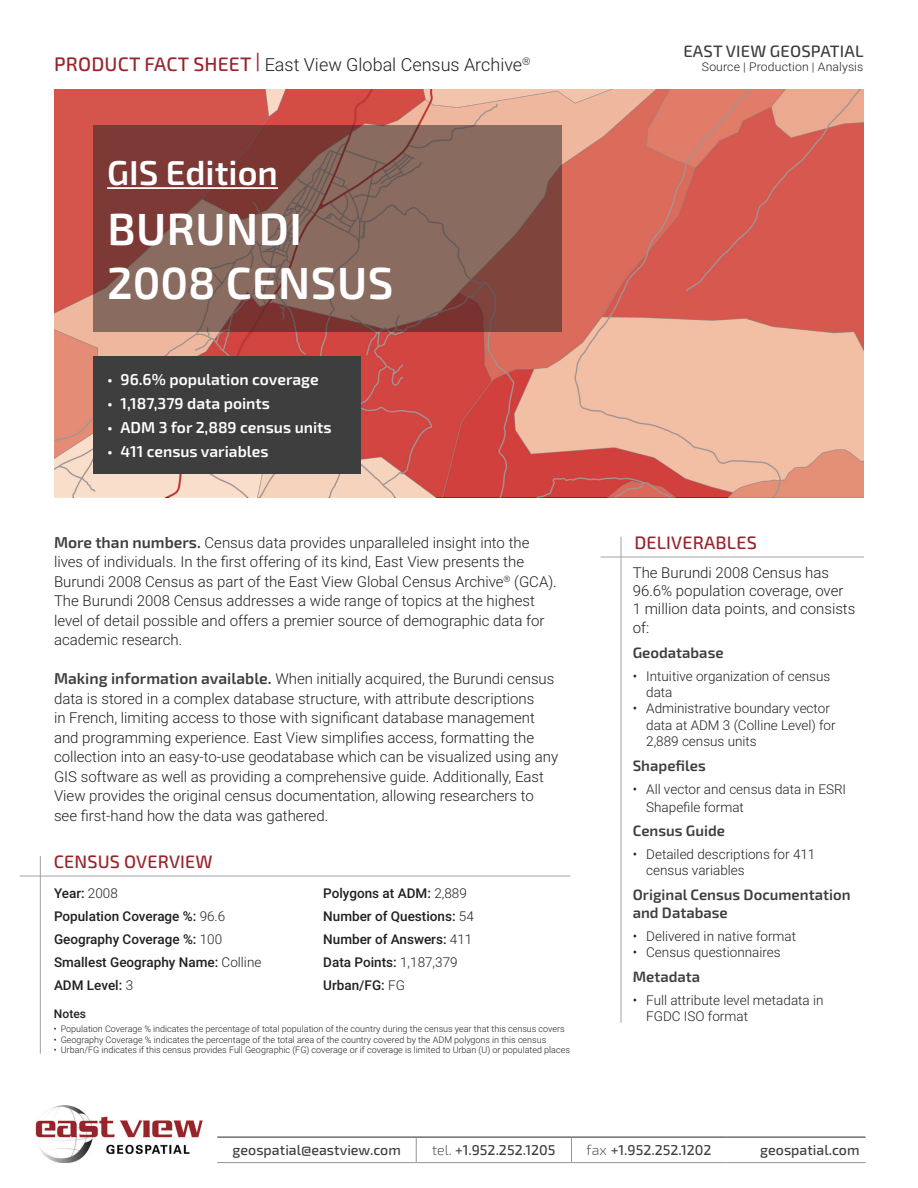
<style>
.page{position:relative;width:918px;height:1188px;background:#fff}
.page>*{position:absolute;margin:0;border:0;box-sizing:border-box;transform-origin:0 0}
.t1{font:600 45px/54px "Exo 2.0";letter-spacing:.01em;color:#fff}
.t2{font:600 34.5px "Exo 2.0";color:#fff}
.t3{font:300 18px "Roboto";color:#231f20}
.t4{font:500 18px "Exo 2.0";letter-spacing:.01em;color:#98232b}
.t5{font:500 16.5px "Exo 2.0";letter-spacing:.01em;color:#3e3e3f}
.t6{font:600 15.75px "Exo 2.0";color:#fff}
.t7{font:300 15px/19.5px "Roboto";color:#231f20}
.t8{font:600 15px/18px "Exo 2.0";color:#3e3e3f}
.t9{font:500 14.25px "Exo 2.0";color:#3e3e3f}
.t10{font:300 13.5px/16.2px "Roboto";color:#231f20}
.t11{font:500 13.5px "Roboto";color:#231f20}
.t12{font:300 12px "Roboto";letter-spacing:.01em;color:#231f20}
.t13{font:500 12px "Roboto";color:#231f20}
.t14{font:300 9px "Roboto";color:#231f20}
.s1{font-family:"Exo 2.0";font-weight:500;font-size:19.5px;color:#98232b}
.s2{font-family:"Exo 2.0";font-weight:600;font-size:15.75px;color:#3e3e3f}
.s3{font-weight:300}
.s4{font-weight:200;color:#231f20}
</style>
<div class="page">
<svg style="left:54px;top:90px;width:810px;height:407px;background:#de7e6f"></svg>
<hr style="left:621px;top:537px;width:1px;height:486px;background:#9fa3a5">
<hr style="left:600px;top:557px;width:264px;height:1px;background:#9fa3a5">
<hr style="left:40px;top:856px;width:1px;height:198px;background:#9fa3a5">
<hr style="left:20px;top:876px;width:550px;height:1px;background:#9fa3a5">
<svg style="left:94px;top:126px;width:468px;height:206px;background:#82574f"></svg>
<hr style="left:107px;top:187px;width:171px;height:2px;background:#fff">
<div style="left:94px;top:356px;width:267px;height:118px;background:#3e3e3f"></div>
<svg style="left:416px;top:1138px;width:1px;height:24px"></svg>
<svg style="left:571px;top:1138px;width:1px;height:24px"></svg>
<hr style="left:217px;top:1162px;width:199px;height:1px;background:#939598">
<hr style="left:416px;top:1162px;width:156px;height:1px;background:#939598">
<hr style="left:572px;top:1162px;width:155px;height:1px;background:#939598">
<hr style="left:727px;top:1162px;width:139px;height:1px;background:#939598">
<hr style="left:217px;top:1137px;width:199px;height:1px;background:#3e3e3f">
<hr style="left:416px;top:1137px;width:156px;height:1px;background:#3e3e3f">
<hr style="left:572px;top:1137px;width:155px;height:1px;background:#3e3e3f">
<hr style="left:727px;top:1137px;width:139px;height:1px;background:#3e3e3f">
<img style="left:35px;top:1106px;width:168px;height:57px">
<p class="t3" style="left:54px;top:52px;width:478px"><span class="s1">PRODUCT FACT SHEET </span><sup>|</sup> East View Global Census Archive<sup>®</sup></p>
<p class="t2" style="left:107px;top:152px;width:172px">GIS Edition</p>
<p class="t1" style="left:107px;top:203px;width:288px">BURUNDI<br>2008 CENSUS</p>
<p class="t6" style="left:107px;top:370px;width:213px">• 96.6% population coverage</p>
<p class="t6" style="left:107px;top:394px;width:164px">• 1,187,379 data points</p>
<p class="t6" style="left:107px;top:418px;width:226px">• ADM 3 for 2,889 census units</p>
<p class="t6" style="left:107px;top:442px;width:163px">• 411 census variables</p>
<p class="t7" style="left:54px;top:532px;width:504px"><span class="s2">More than numbers.</span> Census data provides unparalleled insight into the lives of individuals. In the first offering of its kind, East View presents the Burundi 2008 Census as part of the East View Global Census Archive<sup>®</sup> (GCA).<br>The Burundi 2008 Census addresses a wide range of topics at the highest level of detail possible and offers a premier source of demographic data for academic research.</p>
<p class="t7" style="left:54px;top:669px;width:506px"><span class="s2">Making information available.</span> When initially acquired, the Burundi census data is stored in a complex database structure, with attribute descriptions<br>in French, limiting access to those with significant database management and programming experience. East View simplifies access, formatting the collection into an easy-to-use geodatabase which can be visualized using any GIS software as well as providing a comprehensive guide. Additionally, East View provides the original census documentation, allowing researchers to see first-hand how the data was gathered.</p>
<p class="t4" style="left:54px;top:851px;width:160px">CENSUS OVERVIEW</p>
<p class="t11" style="left:54px;top:884px;width:65px">Year: <span class="s3">2008</span></p>
<p class="t11" style="left:54px;top:907px;width:173px">Population Coverage %: <span class="s3">96.6</span></p>
<p class="t11" style="left:54px;top:930px;width:170px">Geography Coverage %: <span class="s3">100</span></p>
<p class="t11" style="left:54px;top:953px;width:209px">Smallest Geography Name: <span class="s3">Colline</span></p>
<p class="t11" style="left:54px;top:976px;width:81px">ADM Level: <span class="s3">3</span></p>
<p class="t11" style="left:323px;top:884px;width:145px">Polygons at ADM: <span class="s3">2,889</span></p>
<p class="t11" style="left:323px;top:907px;width:152px">Number of Questions: <span class="s3">54</span></p>
<p class="t11" style="left:323px;top:930px;width:151px">Number of Answers: <span class="s3">411</span></p>
<p class="t11" style="left:323px;top:953px;width:136px">Data Points: <span class="s3">1,187,379</span></p>
<p class="t11" style="left:323px;top:976px;width:83px">Urban/FG: <span class="s3">FG</span></p>
<p class="t13" style="left:54px;top:1006px;width:33px">Notes</p>
<p class="t14" style="left:54px;top:1022px;width:512px">• Population Coverage % indicates the percentage of total population of the country during the census year that this census covers</p>
<p class="t14" style="left:54px;top:1033px;width:494px">• Geography Coverage % indicates the percentage of the total area of the country covered by the ADM polygons in this census</p>
<p class="t14" style="left:54px;top:1044px;width:517px">• Urban/FG indicates if this census provides Full Geographic (FG) coverage or if coverage is limited to Urban (U) or populated places</p>
<p class="t5" style="left:683px;top:42px;width:182px">EAST VIEW GEOSPATIAL</p>
<p class="t12" style="left:702px;top:59px;width:163px">Source | Production | Analysis</p>
<p class="t4" style="left:634px;top:532px;width:124px">DELIVERABLES</p>
<p class="t7" style="left:633px;top:563px;width:224px;line-height:18.3px">The Burundi 2008 Census has<br>96.6% population coverage, over<br>1 million data points, and consists of:</p>
<p class="t8" style="left:633px;top:644px;width:92px">Geodatabase</p>
<p class="t10" style="left:646px;top:668px;width:186px;text-indent:-14px">• Intuitive organization of census data</p>
<p class="t10" style="left:646px;top:700px;width:191px;text-indent:-14px">• Administrative boundary vector data at ADM 3 (Colline Level) for<br>2,889 census units</p>
<p class="t8" style="left:633px;top:757px;width:75px">Shapefiles</p>
<p class="t10" style="left:646px;top:779px;width:201px;line-height:18px;text-indent:-14px">• All vector and census data in ESRI<br>Shapefile format</p>
<p class="t8" style="left:633px;top:822px;width:94px">Census Guide</p>
<p class="t10" style="left:646px;top:846px;width:171px;text-indent:-14px">• Detailed descriptions for 411 census variables</p>
<p class="t8" style="left:633px;top:886px;width:219px">Original Census Documentation and Database</p>
<p class="t10" style="left:633px;top:928px;width:165px">• Delivered in native format</p>
<p class="t10" style="left:633px;top:944px;width:150px">• Census questionnaires</p>
<p class="t8" style="left:633px;top:968px;width:69px">Metadata</p>
<p class="t10" style="left:646px;top:992px;width:179px;text-indent:-14px">• Full attribute level metadata in<br>FGDC ISO format</p>
<p class="t9" style="left:233px;top:1142px;width:170px">geospatial@eastview.com</p>
<p class="t9" style="left:432px;top:1142px;width:125px"><span class="s4">tel.</span> +1.952.252.1205</p>
<p class="t9" style="left:587px;top:1142px;width:127px"><span class="s4">fax</span> +1.952.252.1202</p>
<p class="t9" style="left:760px;top:1142px;width:101px">geospatial.com</p>
</div>
